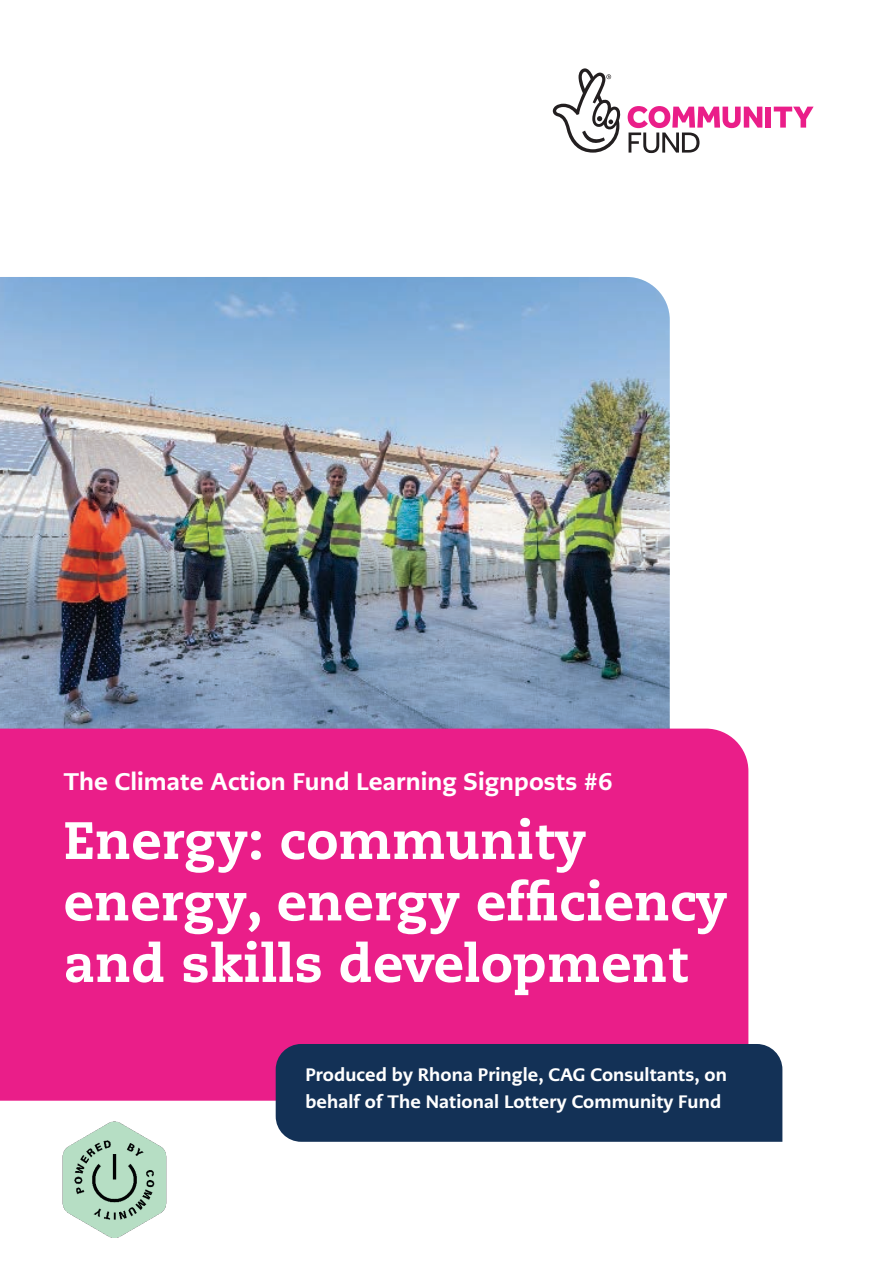
<style>
.page{position:relative;width:893px;height:1263px;background:#fff}
.page>*{position:absolute;margin:0;border:0;box-sizing:border-box;transform-origin:0 0}
.t1{font:800 52.5px/61.5px "Caecilia LT Pro 85";letter-spacing:.005em;color:#fff}
.t2{font:800 24px "PMN Caecilia Sans Text";letter-spacing:.005em;color:#fff}
.t3{font:800 18px/27px "PMN Caecilia Sans Text";letter-spacing:.005em;color:#fff}
</style>
<div class="page">
<div style="left:766px;top:107px;width:5px;height:21px;background:#ea1e89"></div>
<svg style="left:774px;top:107px;width:40px;height:21px"></svg>
<svg style="left:628px;top:106px;width:134px;height:47px"></svg>
<svg style="left:553px;top:68px;width:68px;height:85px"></svg>
<img style="left:0;top:277px;width:670px;height:452px">
<div style="left:0;top:729px;width:748px;height:372px;background:#ea1e89"></div>
<div style="left:276px;top:1044px;width:506px;height:98px;background:#133156"></div>
<img style="left:62px;top:1121px;width:105px;height:117px">
<h2 class="t2" style="left:64px;top:765px;width:550px">The Climate Action Fund Learning Signposts #6</h2>
<h1 class="t1" style="left:64px;top:808px;width:665px">Energy: community energy, energy efficiency and skills development</h1>
<p class="t3" style="left:305px;top:1061px;width:423px">Produced by Rhona Pringle, CAG Consultants, on behalf of The National Lottery Community Fund</p>
</div>
